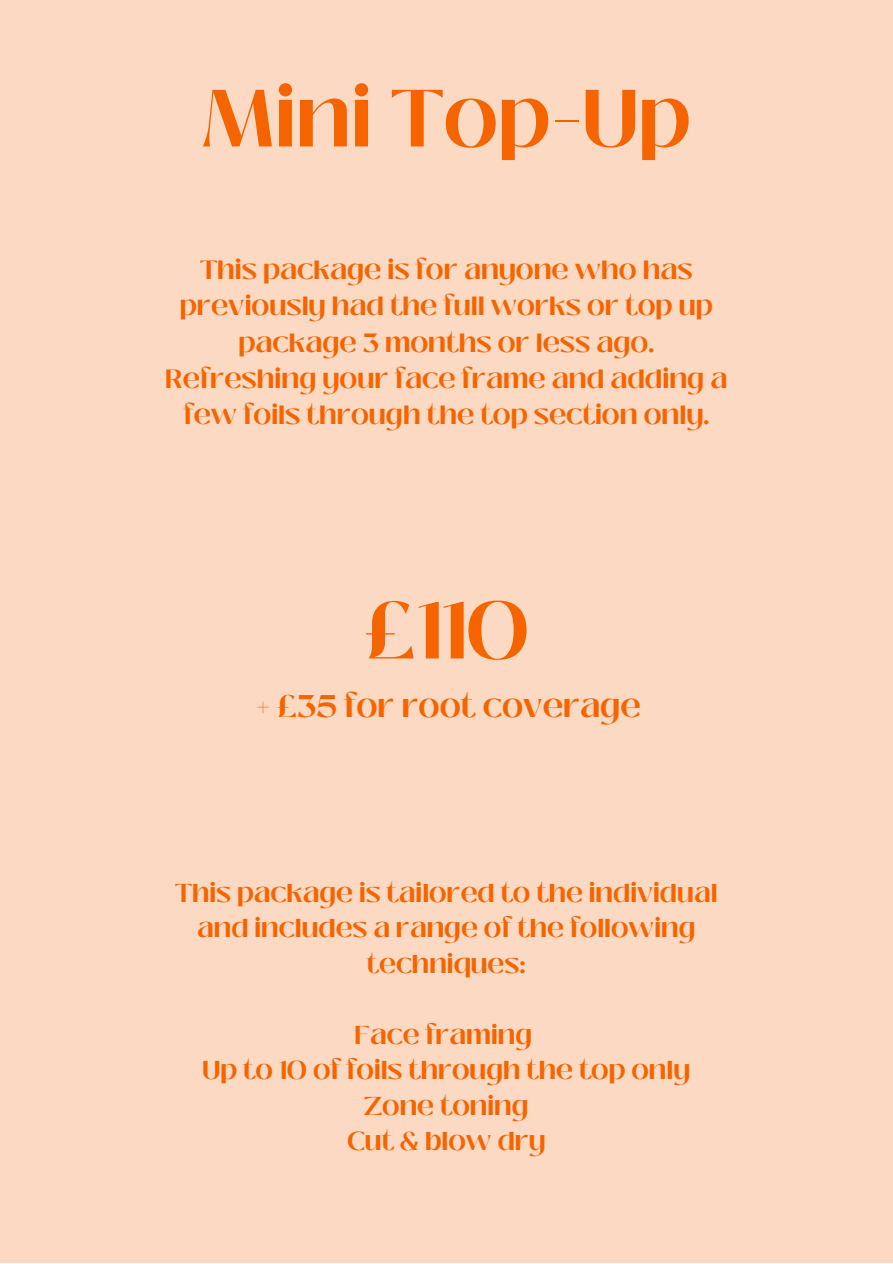
<style>
.page{position:relative;width:893px;height:1264px;background:#fff}
.page>*{position:absolute;margin:0;border:0;box-sizing:border-box;transform-origin:0 0}
.t1{font:700 80.55px "Black Mango";color:#f66400}
.t2{font:700 31.2px "Black Mango";color:#f66400}
.t3{font:700 26.25px/36.5px "Black Mango";color:#f66400;text-align:center}
.t4{font:700 25.8px/35.5px "Black Mango";color:#f66400;text-align:center}
</style>
<div class="page">
<div style="left:0;top:0;width:892px;height:1262px;background:#fcd9c3"></div>
<p class="t1" style="left:202px;top:58px;width:490px">Mini Top-Up</p>
<p class="t3" style="left:165px;top:251px;width:564px">This package is for anyone who has previously had the full works or top up package 3 months or less ago.<br>Refreshing your face frame and adding a few foils through the top section only.</p>
<p class="t1" style="left:363px;top:570px;width:167px">£110</p>
<p class="t2" style="left:256px;top:682px;width:386px">+ £35 for root coverage</p>
<p class="t4" style="left:175px;top:875px;width:543px">This package is tailored to the individual and includes a range of the following techniques:</p>
<p class="t4" style="left:354px;top:1017px;width:179px">Face framing</p>
<p class="t4" style="left:202px;top:1052px;width:489px">Up to 10 of foils through the top only</p>
<p class="t4" style="left:364px;top:1088px;width:166px">Zone toning</p>
<p class="t4" style="left:347px;top:1123px;width:200px">Cut &amp; blow dry</p>
</div>
